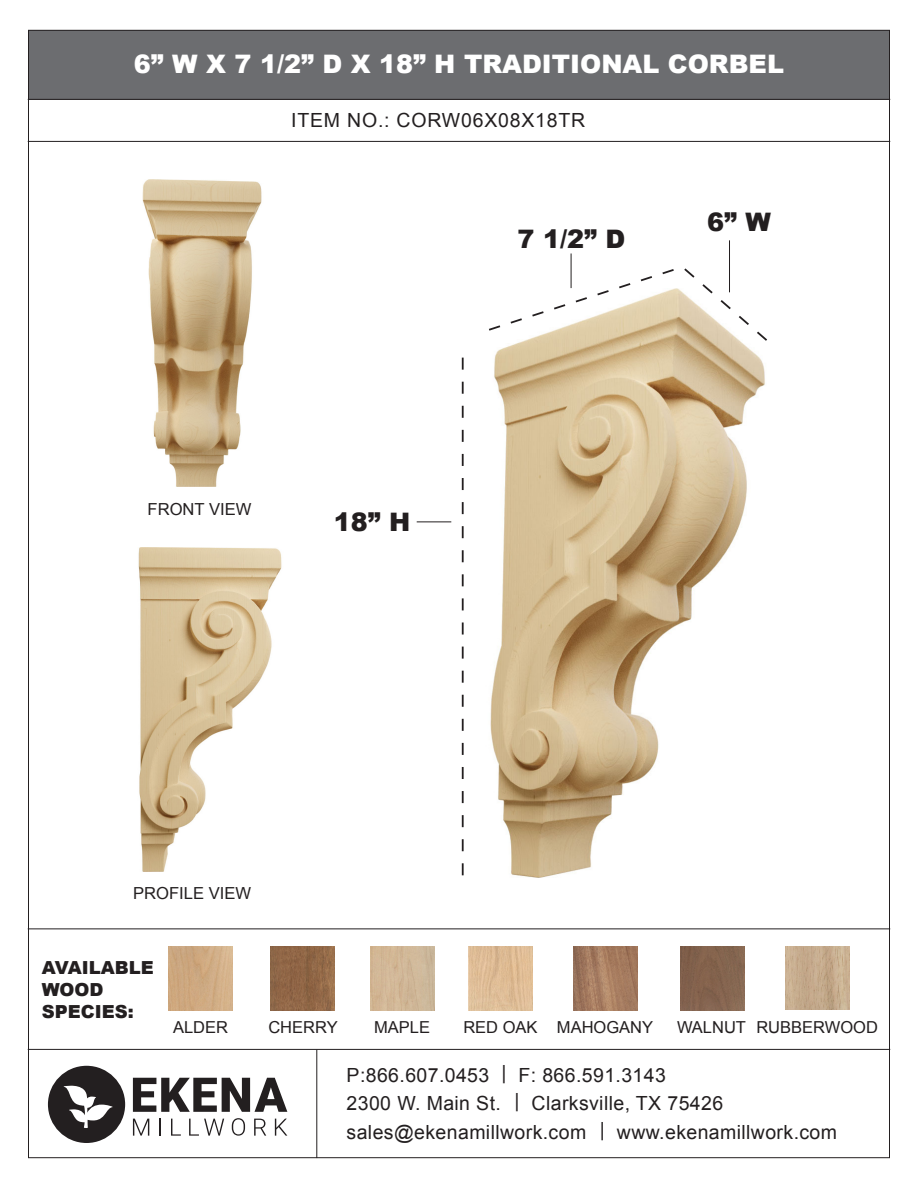
<style>
.page{position:relative;width:918px;height:1188px;background:#fff}
.page>*{position:absolute;margin:0;border:0;box-sizing:border-box;transform-origin:0 0}
.t1{font:900 25.5px "Arial";color:#fff}
.t2{font:900 25.5px "Arial";color:#231f20}
.t3{font:19.5px "Arial";letter-spacing:.02em;color:#231f20}
.t4{font:19.5px "Arial";letter-spacing:.04em;color:#231f20}
.t5{font:900 18px "Arial";color:#231f20}
.t6{font:16.65px "Arial";color:#231f20}
.t7{font:16.5px "Arial";color:#231f20}
</style>
<div class="page">
<div style="left:28px;top:30px;width:862px;height:70px;background:#6c6d70"></div>
<svg style="left:48px;top:1066px;width:77px;height:77px"></svg>
<svg style="left:133px;top:1078px;width:154px;height:34px"></svg>
<svg style="left:133px;top:1119px;width:16px;height:17px"></svg>
<svg style="left:159px;top:1119px;width:2px;height:17px"></svg>
<svg style="left:171px;top:1119px;width:10px;height:17px"></svg>
<svg style="left:189px;top:1119px;width:35px;height:17px"></svg>
<svg style="left:232px;top:1118px;width:13px;height:18px"></svg>
<svg style="left:254px;top:1119px;width:12px;height:17px"></svg>
<svg style="left:275px;top:1119px;width:12px;height:17px"></svg>
<hr style="left:28px;top:1049px;width:862px;height:1px;background:#231f20">
<hr style="left:28px;top:928px;width:862px;height:1px;background:#231f20">
<hr style="left:28px;top:141px;width:862px;height:1px;background:#231f20">
<hr style="left:28px;top:99px;width:862px;height:1px;background:#231f20">
<hr style="left:316px;top:1050px;width:1px;height:108px;background:#231f20">
<img style="left:169px;top:946px;width:64px;height:65px">
<img style="left:271px;top:946px;width:64px;height:64px">
<img style="left:370px;top:946px;width:64px;height:64px">
<img style="left:469px;top:946px;width:63px;height:64px">
<img style="left:785px;top:946px;width:64px;height:64px">
<img style="left:573px;top:946px;width:64px;height:64px">
<img style="left:681px;top:946px;width:64px;height:64px">
<img style="left:142px;top:179px;width:120px;height:308px">
<img style="left:138px;top:548px;width:144px;height:324px">
<img style="left:490px;top:288px;width:275px;height:590px">
<svg style="left:462px;top:358px;width:2px;height:517px"></svg>
<svg style="left:489px;top:268px;width:187px;height:64px"></svg>
<svg style="left:682px;top:268px;width:85px;height:75px"></svg>
<hr style="left:417px;top:522px;width:34px;height:1px;background:#231f20">
<hr style="left:571px;top:253px;width:1px;height:35px;background:#231f20">
<hr style="left:729px;top:240px;width:1px;height:52px;background:#231f20">
<p class="t1" style="left:134px;top:45px;width:652px">6” W X 7 1/2” D X 18” H TRADITIONAL CORBEL</p>
<p class="t4" style="left:291px;top:108px;width:295px">ITEM NO.: CORW06X08X18TR</p>
<p class="t2" style="left:518px;top:220px;width:109px">7 1/2” D</p>
<p class="t2" style="left:707px;top:204px;width:65px">6” W</p>
<p class="t6" style="left:148px;top:498px;width:105px">FRONT VIEW</p>
<p class="t2" style="left:334px;top:504px;width:78px">18” H</p>
<p class="t6" style="left:133px;top:883px;width:120px">PROFILE VIEW</p>
<p class="t5" style="left:42px;top:955px;width:114px">AVAILABLE</p>
<p class="t5" style="left:42px;top:976px;width:63px">WOOD</p>
<p class="t5" style="left:42px;top:998px;width:93px">SPECIES:</p>
<p class="t7" style="left:173px;top:1016px;width:57px">ALDER</p>
<p class="t7" style="left:268px;top:1016px;width:71px">CHERRY</p>
<p class="t7" style="left:374px;top:1016px;width:57px">MAPLE</p>
<p class="t7" style="left:463px;top:1016px;width:76px">RED OAK</p>
<p class="t7" style="left:756px;top:1016px;width:123px">RUBBERWOOD</p>
<p class="t3" style="left:347px;top:1062px;width:321px">P:866.607.0453 | F: 866.591.3143</p>
<p class="t3" style="left:347px;top:1091px;width:378px">2300 W. Main St. | Clarksville, TX 75426</p>
<p class="t3" style="left:347px;top:1119px;width:492px">sales@ekenamillwork.com | www.ekenamillwork.com</p>
<p class="t7" style="left:557px;top:1016px;width:98px">MAHOGANY</p>
<p class="t7" style="left:677px;top:1016px;width:71px">WALNUT</p>
</div>
